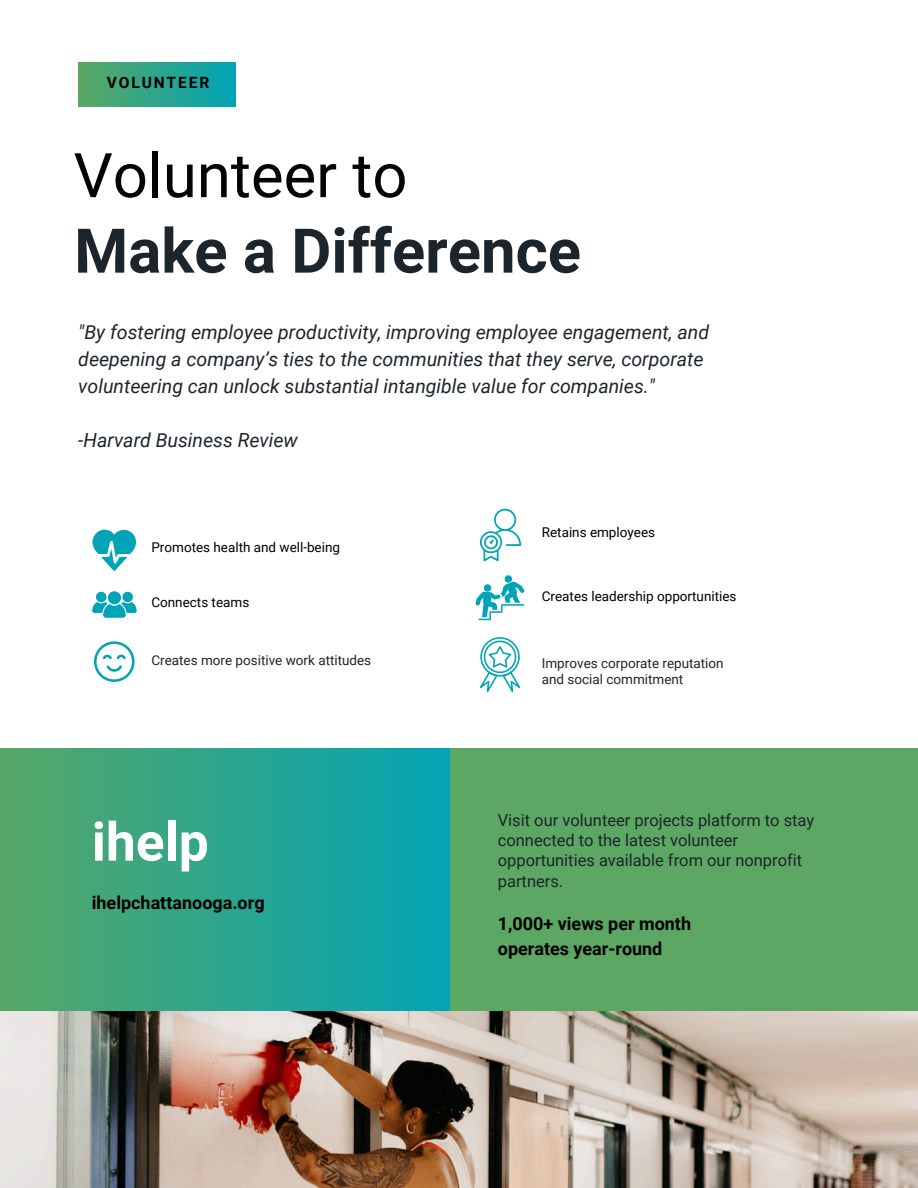
<style>
.page{position:relative;width:918px;height:1188px;background:#fff}
.page>*{position:absolute;margin:0;border:0;box-sizing:border-box;transform-origin:0 0}
.t1{font:700 61.65px "Roboto";color:#1d252c}
.t2{font:61.65px "Roboto";color:#040404}
.t3{font:700 53.4px "Roboto";color:#fff}
.t4{font:italic 19.5px/27px "Roboto";color:#1d252c}
.t5{font:700 18px/24.8px "Roboto";color:#000}
.t6{font:16.5px/20.2px "Roboto";color:#1d252c}
.t7{font:700 15.6px "Roboto";letter-spacing:.12em;color:#000}
.t8{font:13.5px "Roboto";color:#000}
.t9{font:13.5px "Roboto";color:#1d252c}
</style>
<div class="page">
<svg style="left:92px;top:530px;width:44px;height:41px"></svg>
<svg style="left:94px;top:641px;width:41px;height:41px"></svg>
<svg style="left:475px;top:575px;width:50px;height:45px"></svg>
<svg style="left:480px;top:637px;width:40px;height:55px"></svg>
<svg style="left:480px;top:509px;width:41px;height:52px"></svg>
<div style="left:108px;top:591px;width:13px;height:13px;background:#00a4b6;border-radius:50%"></div>
<div style="left:96px;top:592px;width:10px;height:10px;background:#00a4b6;border-radius:50%"></div>
<div style="left:122px;top:592px;width:11px;height:10px;background:#00a4b6;border-radius:50%"></div>
<svg style="left:92px;top:602px;width:45px;height:16px"></svg>
<img style="left:0;top:1011px;width:918px;height:177px">
<div style="left:0;top:748px;width:459px;height:263px;background:linear-gradient(to right,#57a767,#01a4b5)"></div>
<div style="left:78px;top:62px;width:157px;height:45px;background:linear-gradient(to right,#5ba763,#01a4b5)"></div>
<div style="left:450px;top:748px;width:468px;height:263px;background:#5ba763"></div>
<p class="t7" style="left:107px;top:74px;width:104px">VOLUNTEER</p>
<p class="t2" style="left:74px;top:140px;width:335px">Volunteer to</p>
<p class="t1" style="left:74px;top:216px;width:508px">Make a Difference</p>
<p class="t4" style="left:78px;top:319px;width:632px">"By fostering employee productivity, improving employee engagement, and deepening a company’s ties to the communities that they serve, corporate volunteering can unlock substantial intangible value for companies."</p>
<p class="t4" style="left:78px;top:427px;width:221px">-Harvard Business Review</p>
<p class="t8" style="left:151px;top:539px;width:190px">Promotes health and well-being</p>
<p class="t8" style="left:151px;top:594px;width:99px">Connects teams</p>
<p class="t9" style="left:151px;top:652px;width:221px">Creates more positive work attitudes</p>
<h5 class="t8" style="left:542px;top:525px;width:115px">Retains employees</h5>
<h5 class="t8" style="left:542px;top:588px;width:196px">Creates leadership opportunities</h5>
<h2 class="t9" style="left:542px;top:655px;width:183px">Improves corporate reputation</h2>
<h1 class="t9" style="left:542px;top:672px;width:143px">and social commitment</h1>
<p class="t3" style="left:92px;top:811px;width:118px">ihelp</p>
<p class="t6" style="left:498px;top:810px;width:318px">Visit our volunteer projects platform to stay connected to the latest volunteer opportunities available from our nonprofit partners.</p>
<p class="t5" style="left:92px;top:891px;width:174px">ihelpchattanooga.org</p>
<p class="t5" style="left:498px;top:912px;width:195px">1,000+ views per month operates year-round</p>
</div>
